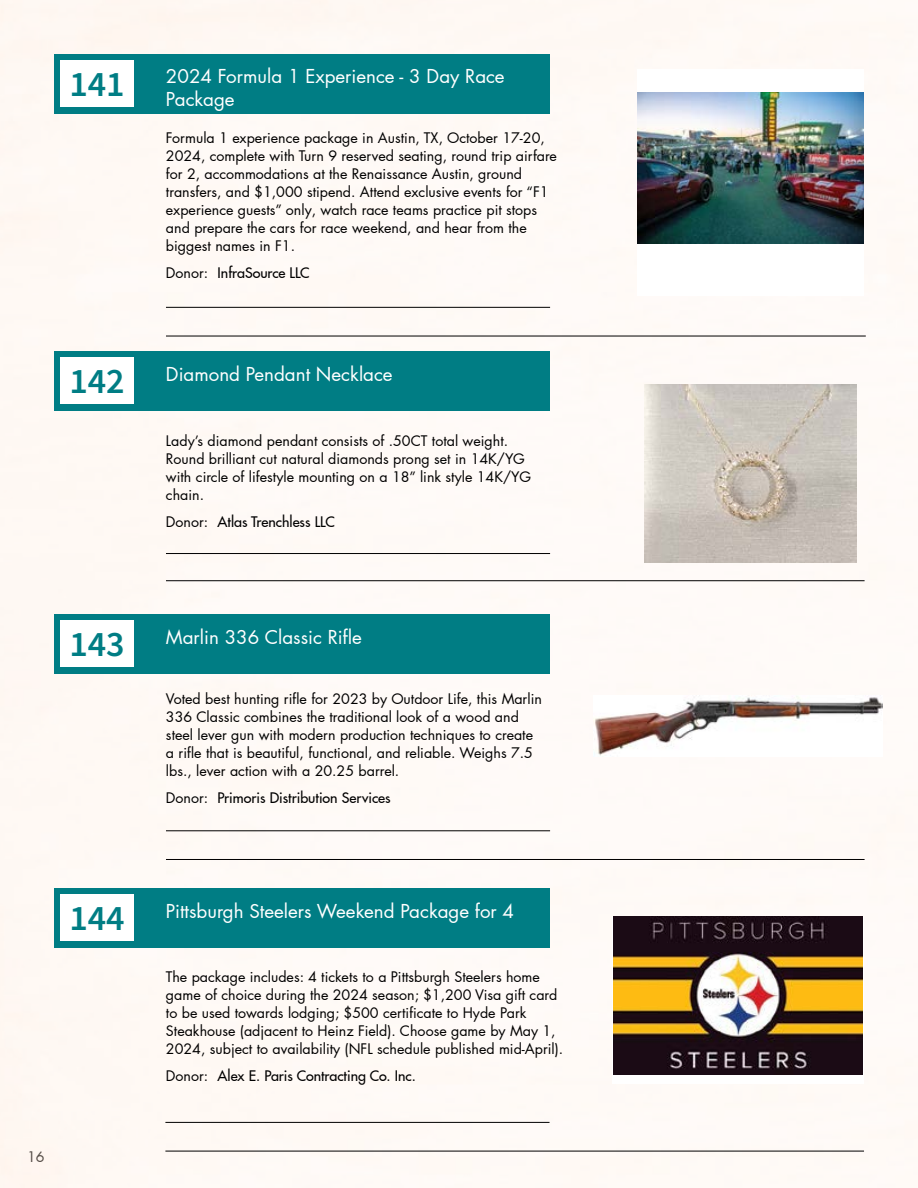
<style>
.page{position:relative;width:918px;height:1188px;background:#fffaf6}
.page>*{position:absolute;margin:0;border:0;box-sizing:border-box;transform-origin:0 0}
.t1{font:18.75px/22.5px "Futura LT Pro";color:#fff}
.t2{font:14.25px/18px "Futura LT Pro";color:#000}
.t3{font:500 14.25px "Futura LT Pro";color:#000}
.s1{font-family:"Source Sans Pro";font-weight:600;font-size:36px;color:#007d84}
.s2{font-weight:400}
</style>
<div class="page">
<div style="left:637px;top:69px;width:227px;height:227px;background:#fff"></div>
<img style="left:637px;top:93px;width:227px;height:151px">
<div style="left:54px;top:54px;width:496px;height:59px;background:#007d84"></div>
<div style="left:60px;top:60px;width:74px;height:46px;background:#fff"></div>
<hr style="left:166px;top:336px;width:700px;height:1px;background:#000">
<hr style="left:166px;top:307px;width:384px;height:1px;background:#000">
<div style="left:54px;top:351px;width:496px;height:60px;background:#007d84"></div>
<div style="left:60px;top:357px;width:74px;height:47px;background:#fff"></div>
<hr style="left:166px;top:580px;width:699px;height:1px;background:#000">
<hr style="left:166px;top:553px;width:384px;height:1px;background:#000">
<div style="left:54px;top:615px;width:496px;height:59px;background:#007d84"></div>
<div style="left:60px;top:621px;width:74px;height:46px;background:#fff"></div>
<hr style="left:166px;top:859px;width:699px;height:1px;background:#000">
<hr style="left:166px;top:830px;width:384px;height:1px;background:#000">
<div style="left:612px;top:917px;width:252px;height:167px;background:#fff"></div>
<img style="left:613px;top:917px;width:250px;height:158px">
<div style="left:54px;top:888px;width:496px;height:60px;background:#007d84"></div>
<div style="left:60px;top:894px;width:74px;height:47px;background:#fff"></div>
<img style="left:645px;top:385px;width:211px;height:178px">
<img style="left:593px;top:695px;width:290px;height:62px">
<hr style="left:165px;top:1151px;width:699px;height:1px;background:#000">
<hr style="left:165px;top:1122px;width:385px;height:1px;background:#000">
<h1 class="t1" style="left:166px;top:65px;width:340px;text-indent:-97px"><span class="s1">141</span> 2024 Formula 1 Experience - 3 Day Race<br>Package</h1>
<p class="t2" style="left:166px;top:129px;width:393px">Formula 1 experience package in Austin, TX, October 17-20, 2024, complete with Turn 9 reserved seating, round trip airfare for 2, accommodations at the Renaissance Austin, ground transfers, and $1,000 stipend. Attend exclusive events for “F1 experience guests” only, watch race teams practice pit stops and prepare the cars for race weekend, and hear from the biggest names in F1.</p>
<p class="t3" style="left:166px;top:263px;width:145px"><span class="s2">Donor:</span> InfraSource LLC</p>
<h1 class="t1" style="left:69px;top:362px;width:325px"><span class="s1">142</span> Diamond Pendant Necklace</h1>
<p class="t2" style="left:166px;top:431px;width:367px">Lady’s diamond pendant consists of .50CT total weight.<br>Round brilliant cut natural diamonds prong set in 14K/YG with circle of lifestyle mounting on a 18” link style 14K/YG chain.</p>
<p class="t3" style="left:166px;top:511px;width:170px"><span class="s2">Donor:</span> Atlas Trenchless LLC</p>
<h1 class="t1" style="left:69px;top:626px;width:294px"><span class="s1">143</span> Marlin 336 Classic Rifle</h1>
<p class="t2" style="left:166px;top:690px;width:377px">Voted best hunting rifle for 2023 by Outdoor Life, this Marlin 336 Classic combines the traditional look of a wood and steel lever gun with modern production techniques to create a rifle that is beautiful, functional, and reliable. Weighs 7.5 lbs., lever action with a 20.25 barrel.</p>
<p class="t3" style="left:166px;top:787px;width:226px"><span class="s2">Donor:</span> Primoris Distribution Services</p>
<p class="t2" style="left:27px;top:1147px;width:19px">16</p>
<h1 class="t1" style="left:69px;top:899px;width:446px"><span class="s1">144</span> Pittsburgh Steelers Weekend Package for 4</h1>
<p class="t2" style="left:166px;top:968px;width:399px">The package includes: 4 tickets to a Pittsburgh Steelers home game of choice during the 2024 season; $1,200 Visa gift card to be used towards lodging; $500 certificate to Hyde Park Steakhouse (adjacent to Heinz Field). Choose game by May 1, 2024, subject to availability (NFL schedule published mid-April).</p>
<p class="t3" style="left:166px;top:1065px;width:252px"><span class="s2">Donor:</span> Alex E. Paris Contracting Co. Inc.</p>
</div>
